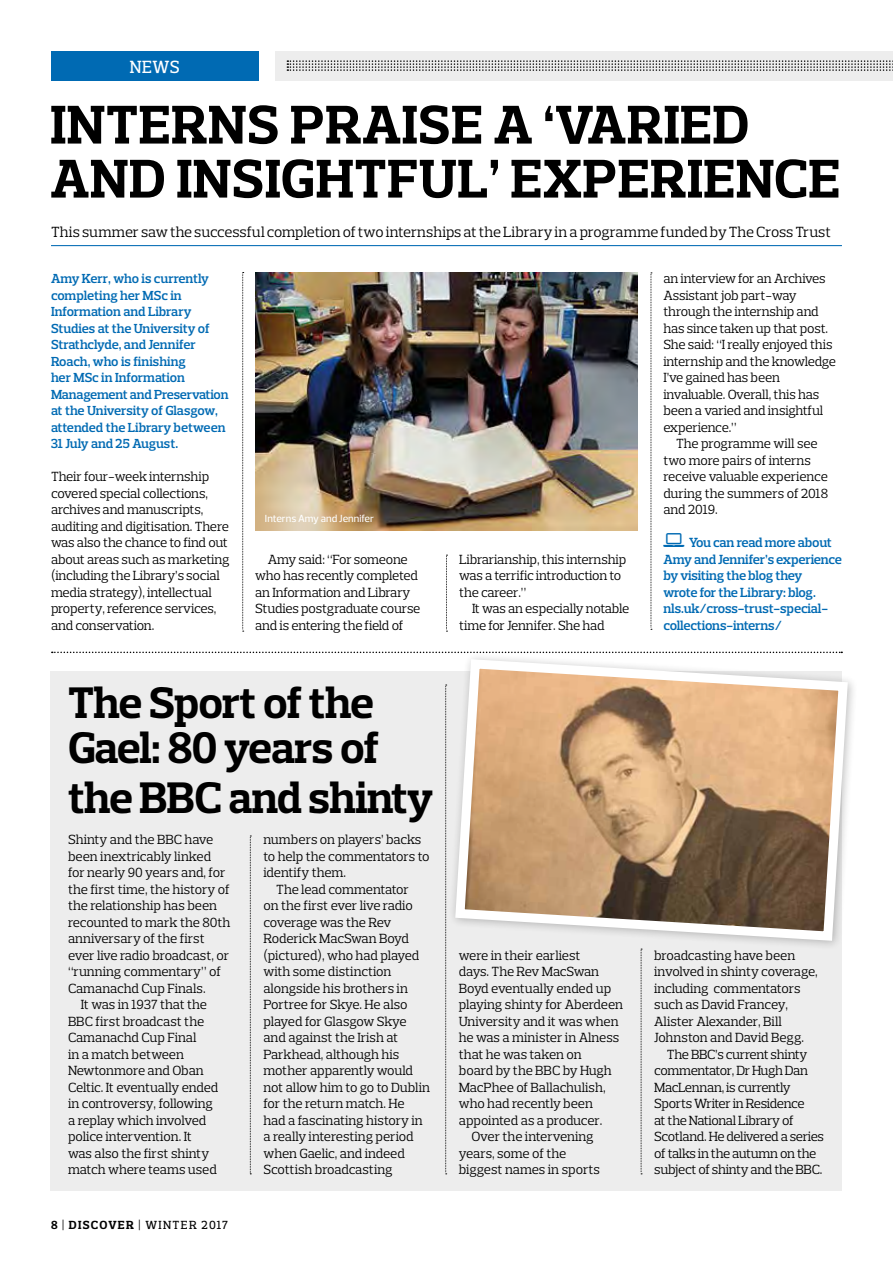
<style>
.page{position:relative;width:893px;height:1263px;background:#fff}
.page>*{position:absolute;margin:0;border:0;box-sizing:border-box;transform-origin:0 0}
.t1{font:700 55.5px/54px "Prelo Slab";letter-spacing:.015em;color:#000}
.t2{font:700 45px/45px "Prelo Slab";letter-spacing:-.025em;color:#000}
.t3{font:500 18px "Prelo Slab";color:#fff;scale:.96 1}
.t4{font:15px "Prelo Slab";letter-spacing:-.005em;color:#000}
.t5{font:13.5px/16.5px "Prelo Slab";letter-spacing:-.01em;color:#000}
.t6{font:13.5px/16.5px "Prelo Slab";letter-spacing:-.03em;color:#000}
.t7{font:600 13.5px/16.5px "Prelo Slab";letter-spacing:-.01em;color:#006ab3}
.t8{font:13.5px "Prelo Slab";letter-spacing:-.035em;color:#000}
.t9{font:600 13.35px/16.5px "Prelo Slab";letter-spacing:-.01em;color:#006ab3}
.t10{font:500 12px "Prelo Slab";letter-spacing:.115em;color:#000}
.t11{font:500 10.5px "Prelo";color:#fff}
.s1{font-weight:700}
</style>
<div class="page">
<div style="left:50px;top:671px;width:792px;height:520px;background:#ededed"></div>
<div style="left:276px;top:51px;width:617px;height:30px;background:#ededed"></div>
<svg style="left:287px;top:60px;width:606px;height:11px"></svg>
<div style="left:51px;top:51px;width:208px;height:30px;background:#006ab3"></div>
<hr style="left:51px;top:245px;width:791px;height:1px;background:#006ab3">
<svg style="left:52px;top:652px;width:395px;height:1px"></svg>
<svg style="left:242px;top:272px;width:2px;height:360px"></svg>
<svg style="left:651px;top:273px;width:1px;height:357px"></svg>
<svg style="left:250px;top:836px;width:1px;height:338px"></svg>
<svg style="left:445px;top:685px;width:2px;height:489px"></svg>
<svg style="left:641px;top:951px;width:1px;height:223px"></svg>
<svg style="left:446px;top:555px;width:1px;height:77px"></svg>
<img style="left:255px;top:273px;width:383px;height:258px">
<div style="left:448px;top:652px;width:410px;height:299px;background:#000;opacity:.25"></div>
<svg style="left:450px;top:654px;width:403px;height:291px"></svg>
<h3 class="t3" style="left:130px;top:56px;width:54px">NEWS</h3>
<h1 class="t1" style="left:50px;top:98px;width:791px">INTERNS PRAISE A ‘VARIED<br>AND INSIGHTFUL’ EXPERIENCE</h1>
<p class="t4" style="left:51px;top:222px;width:782px">This summer saw the successful completion of two internships at the Library in a programme funded by The Cross Trust</p>
<p class="t9" style="left:51px;top:270px;width:179px">Amy Kerr, who is currently completing her MSc in<br>Information and Library<br>Studies at the University of<br>Strathclyde, and Jennifer<br>Roach, who is finishing<br>her MSc in Information<br>Management and Preservation at the University of Glasgow, attended the Library between<br>31 July and 25 August.</p>
<p class="t5" style="left:51px;top:468px;width:180px">Their four-week internship covered special collections, archives and manuscripts, auditing and digitisation. There was also the chance to find out about areas such as marketing (including the Library’s social media strategy), intellectual property, reference services, and conservation.</p>
<p class="t11" style="left:265px;top:512px;width:111px">Interns Amy and Jennifer</p>
<p class="t5" style="left:255px;top:551px;width:167px;text-indent:13px">Amy said: “For someone who has recently completed an Information and Library<br>Studies postgraduate course and is entering the field of</p>
<p class="t5" style="left:459px;top:551px;width:169px">Librarianship, this internship was a terrific introduction to the career.”</p>
<p class="t5" style="left:459px;top:600px;width:172px;text-indent:13px">It was an especially notable time for Jennifer. She had</p>
<h2 class="t2" style="left:68px;top:681px;width:313px">The Sport of the<br>Gael: 80 years of</h2>
<h2 class="t2" style="left:68px;top:775px;width:367px">the BBC and shinty</h2>
<p class="t5" style="left:68px;top:831px;width:147px">Shinty and the BBC have</p>
<p class="t5" style="left:68px;top:848px;width:145px">been inextricably linked</p>
<p class="t5" style="left:68px;top:864px;width:159px">for nearly 90 years and, for</p>
<p class="t5" style="left:68px;top:881px;width:163px">the first time, the history of</p>
<p class="t5" style="left:68px;top:897px;width:151px">the relationship has been</p>
<p class="t5" style="left:68px;top:914px;width:164px">recounted to mark the 80th</p>
<p class="t5" style="left:68px;top:930px;width:138px">anniversary of the first</p>
<p class="t5" style="left:68px;top:947px;width:163px">ever live radio broadcast, or</p>
<p class="t5" style="left:68px;top:963px;width:154px">“running commentary” of</p>
<p class="t5" style="left:68px;top:980px;width:139px">Camanachd Cup Finals.</p>
<p class="t5" style="left:81px;top:996px;width:128px">It was in 1937 that the</p>
<p class="t5" style="left:68px;top:1013px;width:138px">BBC first broadcast the</p>
<p class="t5" style="left:68px;top:1029px;width:130px">Camanachd Cup Final</p>
<p class="t5" style="left:68px;top:1046px;width:117px">in a match between</p>
<p class="t5" style="left:68px;top:1062px;width:137px">Newtonmore and Oban</p>
<p class="t5" style="left:68px;top:1079px;width:152px">Celtic. It eventually ended</p>
<p class="t5" style="left:68px;top:1095px;width:146px">in controversy, following</p>
<p class="t5" style="left:68px;top:1112px;width:140px">a replay which involved</p>
<p class="t5" style="left:68px;top:1128px;width:125px">police intervention. It</p>
<p class="t5" style="left:68px;top:1145px;width:143px">was also the first shinty</p>
<p class="t5" style="left:68px;top:1161px;width:150px">match where teams used</p>
<p class="t5" style="left:263px;top:831px;width:160px">numbers on players’ backs</p>
<p class="t5" style="left:263px;top:848px;width:168px">to help the commentators to</p>
<p class="t5" style="left:263px;top:864px;width:84px">identify them.</p>
<p class="t5" style="left:276px;top:881px;width:134px">The lead commentator</p>
<p class="t5" style="left:263px;top:897px;width:151px">on the first ever live radio</p>
<p class="t8" style="left:263px;top:914px;width:129px">coverage was the Rev</p>
<p class="t5" style="left:263px;top:930px;width:147px">Roderick MacSwan Boyd</p>
<p class="t5" style="left:263px;top:947px;width:158px">(pictured), who had played</p>
<p class="t5" style="left:263px;top:963px;width:130px">with some distinction</p>
<p class="t5" style="left:263px;top:980px;width:146px">alongside his brothers in</p>
<p class="t5" style="left:263px;top:996px;width:146px">Portree for Skye. He also</p>
<p class="t5" style="left:263px;top:1013px;width:145px">played for Glasgow Skye</p>
<p class="t5" style="left:263px;top:1029px;width:136px">and against the Irish at</p>
<p class="t5" style="left:263px;top:1046px;width:137px">Parkhead, although his</p>
<p class="t5" style="left:263px;top:1062px;width:151px">mother apparently would</p>
<p class="t5" style="left:263px;top:1079px;width:168px">not allow him to go to Dublin</p>
<p class="t5" style="left:263px;top:1095px;width:143px">for the return match. He</p>
<p class="t5" style="left:263px;top:1112px;width:161px">had a fascinating history in</p>
<p class="t5" style="left:263px;top:1128px;width:152px">a really interesting period</p>
<p class="t5" style="left:263px;top:1145px;width:143px">when Gaelic, and indeed</p>
<p class="t5" style="left:263px;top:1161px;width:131px">Scottish broadcasting</p>
<p class="t10" style="left:51px;top:1218px;width:179px"><span class="s1">8</span> | <span class="s1">DISCOVER</span> | WINTER 2017</p>
<p class="t5" style="left:459px;top:947px;width:123px">were in their earliest</p>
<p class="t5" style="left:459px;top:963px;width:142px">days. The Rev MacSwan</p>
<p class="t5" style="left:459px;top:980px;width:154px">Boyd eventually ended up</p>
<p class="t5" style="left:459px;top:996px;width:166px">playing shinty for Aberdeen</p>
<p class="t5" style="left:459px;top:1013px;width:161px">University and it was when</p>
<p class="t5" style="left:459px;top:1029px;width:162px">he was a minister in Alness</p>
<p class="t5" style="left:459px;top:1046px;width:125px">that he was taken on</p>
<p class="t5" style="left:459px;top:1062px;width:154px">board by the BBC by Hugh</p>
<p class="t5" style="left:459px;top:1079px;width:148px">MacPhee of Ballachulish,</p>
<p class="t5" style="left:459px;top:1095px;width:136px">who had recently been</p>
<p class="t5" style="left:459px;top:1112px;width:145px">appointed as a producer.</p>
<p class="t5" style="left:472px;top:1128px;width:124px">Over the intervening</p>
<p class="t5" style="left:459px;top:1145px;width:109px">years, some of the</p>
<p class="t5" style="left:459px;top:1161px;width:143px">biggest names in sports</p>
<p class="t5" style="left:663px;top:270px;width:174px">an interview for an Archives<br>Assistant job part-way through the internship and has since taken up that post.<br>She said: “I really enjoyed this internship and the knowledge<br>I’ve gained has been invaluable. Overall, this has been a varied and insightful experience.”</p>
<p class="t5" style="left:663px;top:435px;width:166px;text-indent:13px">The programme will see two more pairs of interns receive valuable experience during the summers of 2018 and 2019.</p>
<p class="t7" style="left:663px;top:534px;width:180px;text-indent:26px">You can read more about<br>Amy and Jennifer’s experience by visiting the blog they<br>wrote for the Library: blog. nls.uk/cross-trust-special&shy;collections-interns/</p>
<p class="t5" style="left:654px;top:947px;width:165px">broadcasting have been involved in shinty coverage, including commentators such as David Francey,<br>Alister Alexander, Bill<br>Johnston and David Begg.</p>
<p class="t6" style="left:654px;top:1046px;width:171px;text-indent:13px">The BBC’s current shinty commentator, Dr Hugh Dan<br>MacLennan, is currently<br>Sports Writer in Residence<br>at the National Library of<br>Scotland. He delivered a series of talks in the autumn on the subject of shinty and the BBC.</p>
</div>
